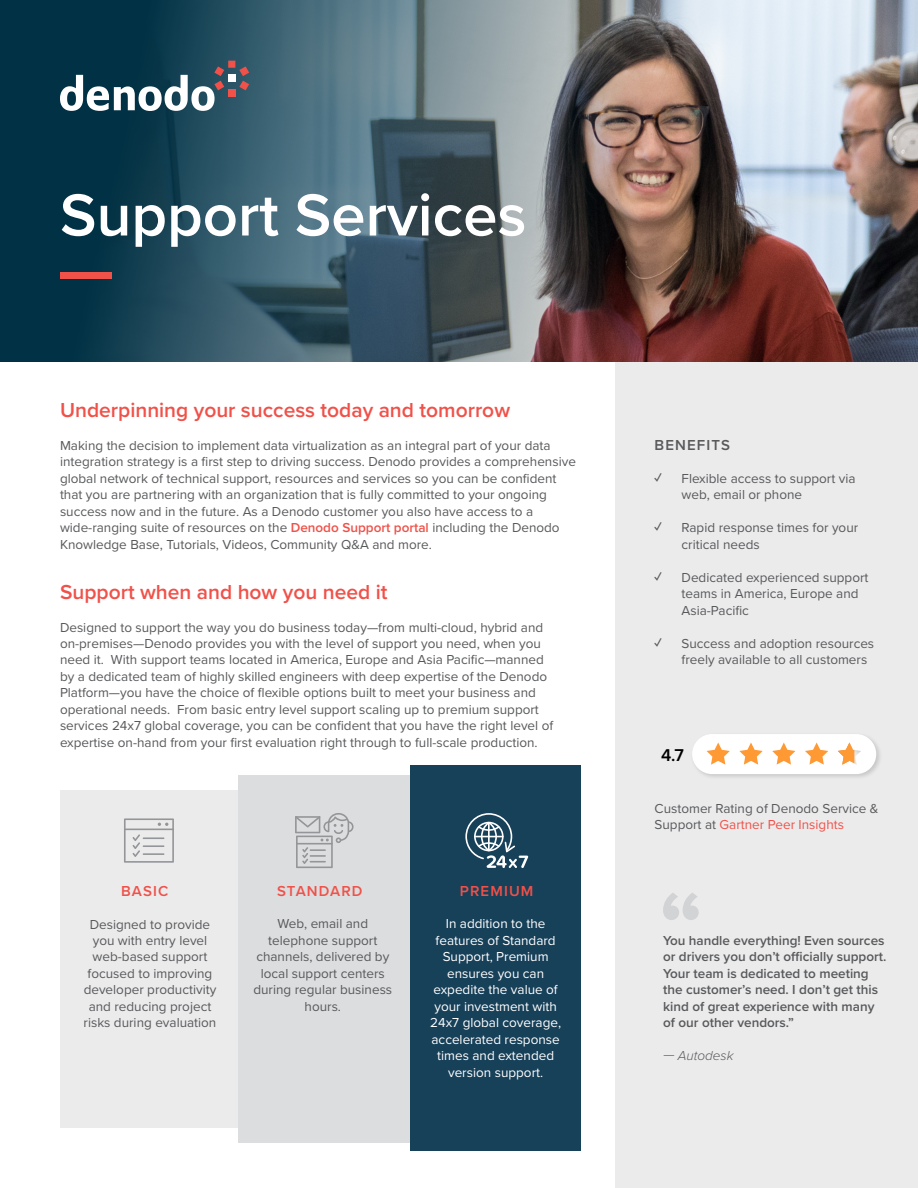
<style>
.page{position:relative;width:918px;height:1188px;background:#fff}
.page>*{position:absolute;margin:0;border:0;box-sizing:border-box;transform-origin:0 0}
.t1{font:700 96px "Proxima Nova";color:#d1d3d4}
.t2{font:600 61.5px "Proxima Nova";color:#fff}
.t3{font:600 21px "Proxima Nova";color:#f05149}
.t4{font:600 17.7px "Proxima Nova";color:#000}
.t5{font:600 15px "Proxima Nova";letter-spacing:.075em;color:#f05149}
.t6{font:600 15px "Proxima Nova";letter-spacing:.075em;color:#58595b}
.t7{font:13.5px/16.5px "Proxima Nova";color:#58595b}
.t8{font:600 13.5px/16.5px "Proxima Nova";color:#58595b}
.t9{font:13.5px/16.5px "Proxima Nova";color:#fff;text-align:center}
.t10{font:italic 300 13.5px "Proxima Nova";color:#58595b}
.s1{font-weight:600;color:#f05149}
.s2{font-weight:700}
.s3{color:#f05149}
</style>
<div class="page">
<div style="left:615px;top:362px;width:303px;height:826px;background:#ebebec"></div>
<div style="left:238px;top:775px;width:172px;height:367px;background:#dcddde"></div>
<div style="left:410px;top:765px;width:170px;height:386px;background:#174059"></div>
<div style="left:60px;top:790px;width:178px;height:338px;background:#ebebec"></div>
<img style="left:0;top:0;width:918px;height:362px">
<div style="left:60px;top:273px;width:51px;height:6px;background:#f05149"></div>
<div style="left:228px;top:89px;width:7px;height:7px;background:#f05149"></div>
<svg style="left:239px;top:66px;width:10px;height:24px"></svg>
<div style="left:228px;top:75px;width:7px;height:7px;background:#fff"></div>
<div style="left:228px;top:61px;width:7px;height:7px;background:#f05149"></div>
<svg style="left:60px;top:66px;width:164px;height:45px"></svg>
<svg style="left:692px;top:734px;width:184px;height:40px;background:#fdeedf"></svg>
<svg style="left:465px;top:813px;width:63px;height:55px"></svg>
<svg style="left:295px;top:813px;width:59px;height:55px"></svg>
<svg style="left:124px;top:818px;width:50px;height:45px"></svg>
<h2 class="t2" style="left:60px;top:178px;width:468px">Support Services</h2>
<h3 class="t3" style="left:60px;top:397px;width:452px">Underpinning your success today and tomorrow</h3>
<p class="t7" style="left:60px;top:437px;width:517px">Making the decision to implement data virtualization as an integral part of your data integration strategy is a first step to driving success. Denodo provides a comprehensive global network of technical support, resources and services so you can be confident that you are partnering with an organization that is fully committed to your ongoing success now and in the future. As a Denodo customer you also have access to a wide-ranging suite of resources on the <span class="s1">Denodo Support portal</span> including the Denodo Knowledge Base, Tutorials, Videos, Community Q&amp;A and more.</p>
<h3 class="t3" style="left:60px;top:579px;width:329px">Support when and how you need it</h3>
<p class="t7" style="left:60px;top:618px;width:495px">Designed to support the way you do business today—from multi-cloud, hybrid and on-premises—Denodo provides you with the level of support you need, when you need it. With support teams located in America, Europe and Asia Pacific—manned by a dedicated team of highly skilled engineers with deep expertise of the Denodo Platform—you have the choice of flexible options built to meet your business and operational needs. From basic entry level support scaling up to premium support services 24x7 global coverage, you can be confident that you have the right level of expertise on-hand from your first evaluation right through to full-scale production.</p>
<p class="t5" style="left:121px;top:882px;width:49px">BASIC</p>
<p class="t5" style="left:277px;top:882px;width:87px">STANDARD</p>
<p class="t5" style="left:460px;top:882px;width:75px">PREMIUM</p>
<p class="t7" style="left:84px;top:915px;width:134px;text-align:center">Designed to provide you with entry level web-based support focused to improving developer productivity and reducing project risks during evaluation</p>
<p class="t7" style="left:253px;top:915px;width:140px;text-align:center">Web, email and telephone support channels, delivered by local support centers during regular business hours.</p>
<p class="t9" style="left:430px;top:915px;width:132px">In addition to the features of Standard<br>Support, Premium ensures you can expedite the value of your investment with<br>24x7 global coverage, accelerated response times and extended version support.</p>
<p class="t6" style="left:655px;top:436px;width:77px">BENEFITS</p>
<p class="t7" style="left:682px;top:470px;width:176px;text-indent:-27px"><span class="s2">✓</span> Flexible access to support via web, email or phone</p>
<p class="t7" style="left:682px;top:519px;width:178px;text-indent:-27px"><span class="s2">✓</span> Rapid response times for your critical needs</p>
<p class="t7" style="left:682px;top:569px;width:188px;text-indent:-27px"><span class="s2">✓</span> Dedicated experienced support teams in America, Europe and<br>Asia-Pacific</p>
<p class="t7" style="left:682px;top:635px;width:194px;text-indent:-27px"><span class="s2">✓</span> Success and adoption resources freely available to all customers</p>
<h3 class="t4" style="left:661px;top:744px;width:24px">4.7</h3>
<p class="t7" style="left:655px;top:800px;width:225px">Customer Rating of Denodo Service &amp;<br>Support at <span class="s3">Gartner Peer Insights</span></p>
<h1 class="t1" style="left:659px;top:854px;width:46px">“</h1>
<p class="t8" style="left:663px;top:933px;width:225px">You handle everything! Even sources or drivers you don’t officially support.<br>Your team is dedicated to meeting the customer’s need. I don’t get this kind of great experience with many of our other vendors.”</p>
<p class="t10" style="left:663px;top:1048px;width:72px">— Autodesk</p>
</div>
